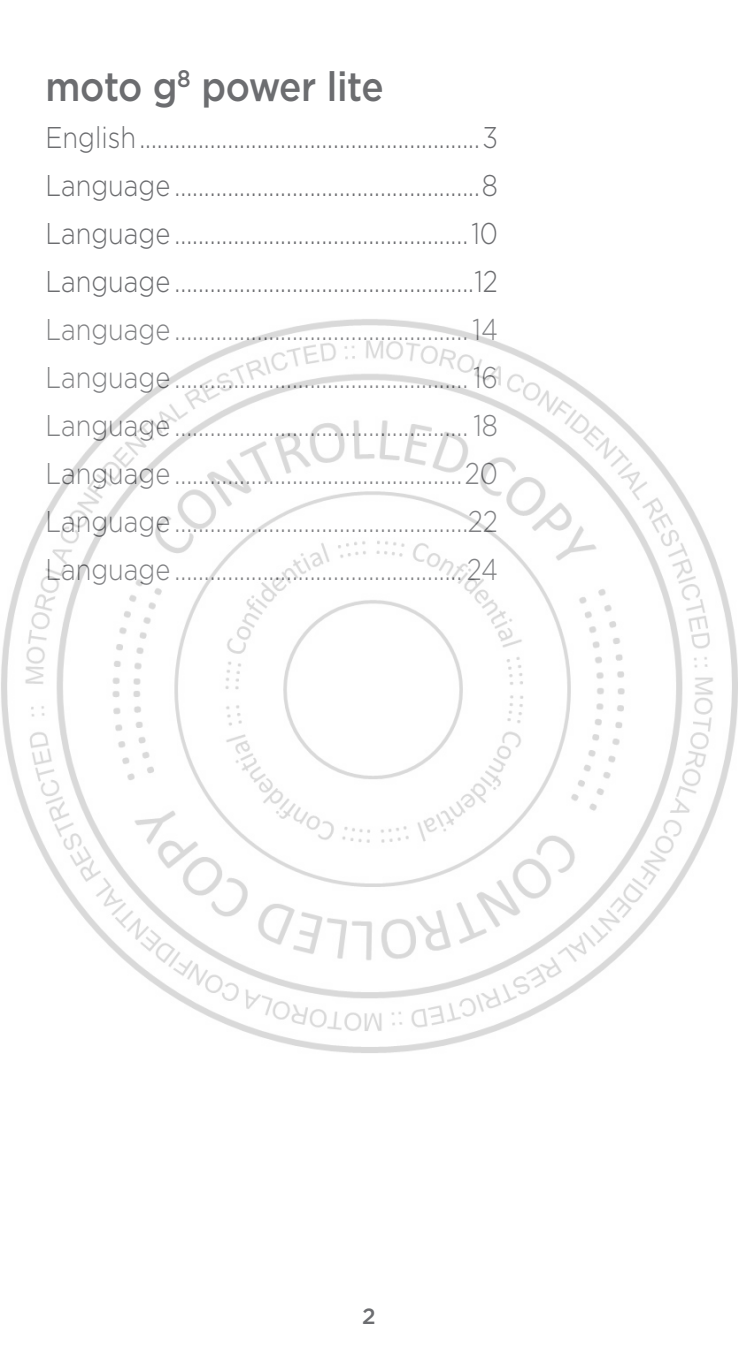
<style>
.page{position:relative;width:738px;height:1372px;background:#fff}
.page>*{position:absolute;margin:0;border:0;box-sizing:border-box;transform-origin:0 0}
.t1{font:500 40.8px "Gotham";letter-spacing:-.01em;color:#6c6d70;scale:.9 1}
.t2{font:300 30px/48px "Gotham";color:#6c6d70;text-align:justify;scale:.85 1}
.t3{font:500 22px "Gotham";color:#6c6d70}
</style>
<div class="page">
<img style="left:1px;top:319px;width:736px;height:734px">
<h1 class="t1" style="left:45px;top:60px;width:377px">moto g<sup>8</sup> power lite</h1>
<p class="t2" style="left:45px;top:113px;width:533px">English..........................................................3<br>Language ....................................................8<br>Language ..................................................10<br>Language ...................................................12<br>Language .................................................. 14<br>Language .................................................. 16<br>Language .................................................. 18<br>Language .................................................20<br>Language ..................................................22<br>Language ................................................. 24</p>
<p class="t3" style="left:362px;top:1302px;width:15px">2</p>
</div>
